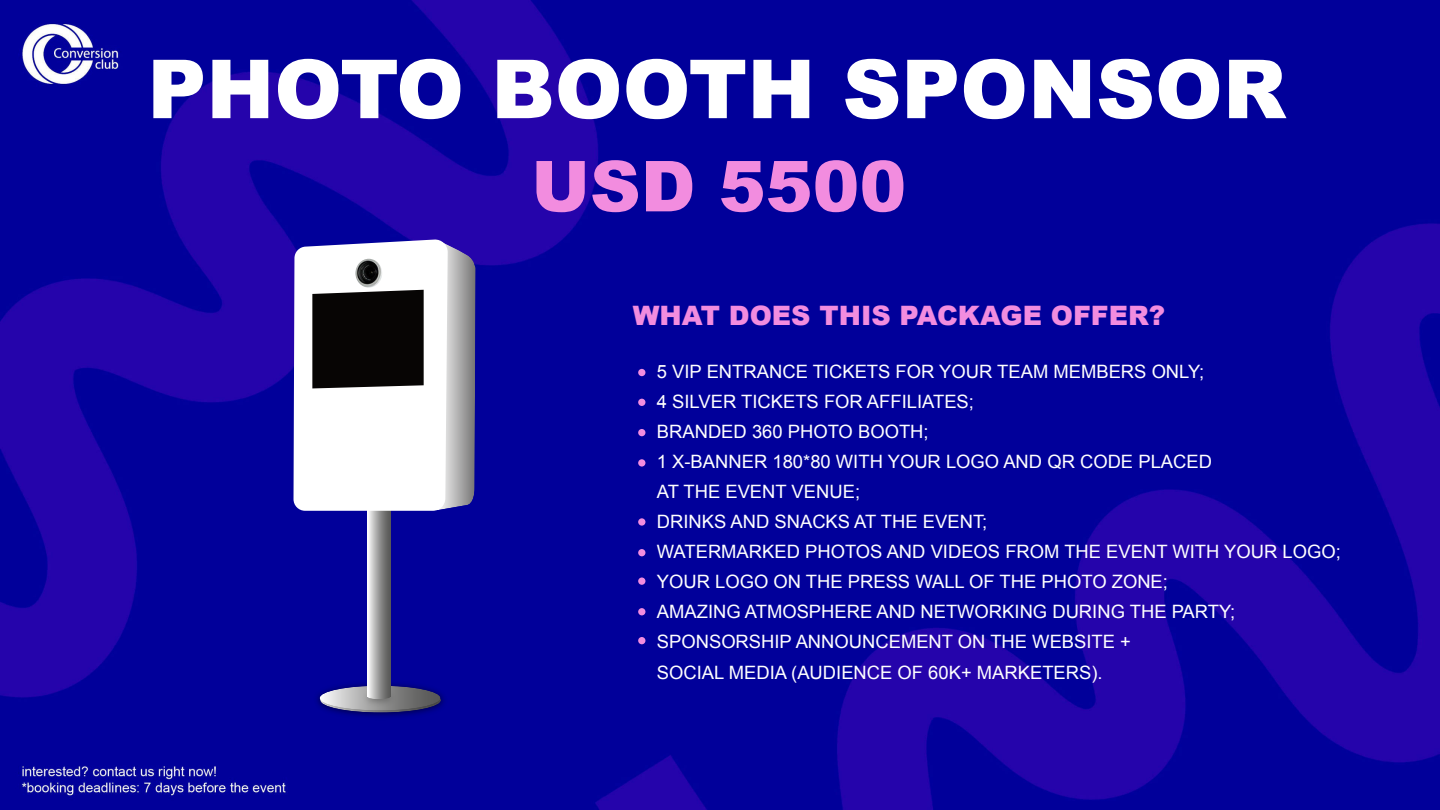
<style>
.page{position:relative;width:1440px;height:810px;background:#fff}
.page>*{position:absolute;margin:0;border:0;box-sizing:border-box;transform-origin:0 0}
.t1{font:900 81.53px "Arial";color:#fff}
.t2{font:900 70.28px "Arial";color:#f28cdf}
.t3{font:900 26.7px "Arial";color:#f28cdf}
.t4{font:18.38px/30px "Arial";color:#fff}
</style>
<div class="page">
<img style="left:0;top:0;width:1440px;height:810px">
<div style="left:638px;top:369px;width:7px;height:7px;background:#f28cdf;border-radius:50%"></div>
<div style="left:638px;top:399px;width:7px;height:7px;background:#f28cdf;border-radius:50%"></div>
<div style="left:638px;top:429px;width:7px;height:7px;background:#f28cdf;border-radius:50%"></div>
<div style="left:638px;top:518px;width:7px;height:8px;background:#f28cdf;border-radius:50%"></div>
<div style="left:638px;top:459px;width:7px;height:8px;background:#f28cdf;border-radius:50%"></div>
<div style="left:638px;top:577px;width:7px;height:8px;background:#f28cdf;border-radius:50%"></div>
<div style="left:638px;top:637px;width:7px;height:7px;background:#f28cdf;border-radius:50%"></div>
<div style="left:638px;top:608px;width:7px;height:7px;background:#f28cdf;border-radius:50%"></div>
<div style="left:638px;top:549px;width:7px;height:7px;background:#f28cdf;border-radius:50%"></div>
<img style="left:311px;top:679px;width:139px;height:43px">
<img style="left:311px;top:677px;width:138px;height:43px">
<svg style="left:320px;top:686px;width:121px;height:27px;background:#727290"></svg>
<div style="left:367px;top:510px;width:24px;height:187px;background:linear-gradient(to right,#f6f6f5,#4f4f4e)"></div>
<svg style="left:293px;top:239px;width:183px;height:272px"></svg>
<img style="left:355px;top:259px;width:27px;height:29px">
<h1 class="t1" style="left:147px;top:59px;width:1140px">PHOTO BOOTH SPONSOR</h1>
<h2 class="t2" style="left:531px;top:160px;width:377px">USD 5500</h2>
<h3 class="t3" style="left:633px;top:306px;width:534px">WHAT DOES THIS PACKAGE OFFER?</h3>
<p class="t4" style="left:657px;top:359px;width:686px">5 VIP ENTRANCE TICKETS FOR YOUR TEAM MEMBERS ONLY;<br>4 SILVER TICKETS FOR AFFILIATES;<br>BRANDED 360 PHOTO BOOTH;<br>1 X-BANNER 180*80 WITH YOUR LOGO AND QR CODE PLACED<br>AT THE EVENT VENUE;<br>DRINKS AND SNACKS AT THE EVENT;<br>WATERMARKED PHOTOS AND VIDEOS FROM THE EVENT WITH YOUR LOGO; YOUR LOGO ON THE PRESS WALL OF THE PHOTO ZONE;<br>AMAZING ATMOSPHERE AND NETWORKING DURING THE PARTY; SPONSORSHIP ANNOUNCEMENT ON THE WEBSITE +<br>SOCIAL MEDIA (AUDIENCE OF 60K+ MARKETERS).</p>
</div>
